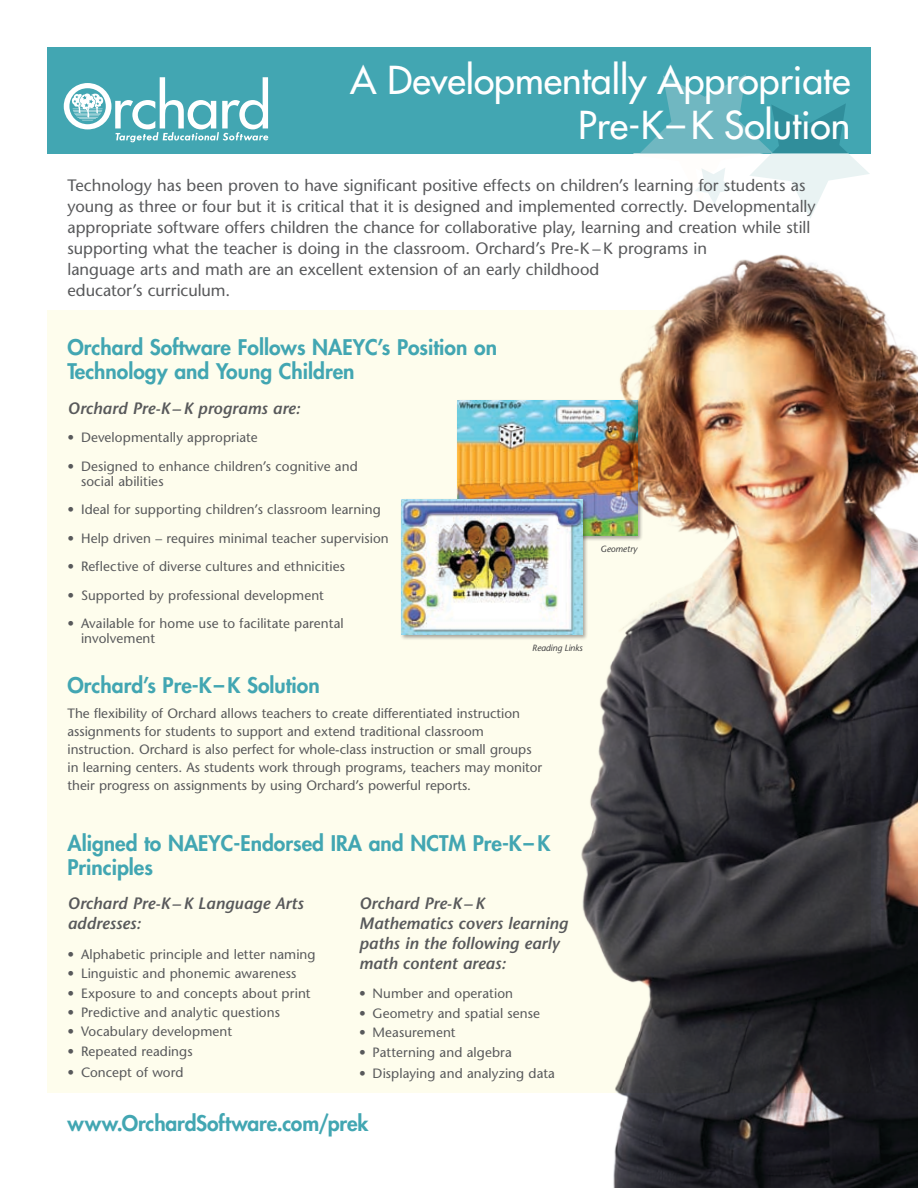
<style>
.page{position:relative;width:918px;height:1188px;background:#fff}
.page>*{position:absolute;margin:0;border:0;box-sizing:border-box;transform-origin:0 0}
.t1{font:500 37.5px/45px "Futura Std";color:#fff;text-align:right}
.t2{font:800 21px/24px "Futura Std";color:#42a6b2}
.t3{font:500 16.5px/21px "Stone Sans Std";color:#58595b}
.t4{font:italic 600 16.5px/19.8px "Stone Sans Std";color:#58595b}
.t5{font:500 13.5px/18px "Stone Sans Std";letter-spacing:.005em;color:#58595b}
.t6{font:italic 500 9px "Stone Sans Std";letter-spacing:-.01em;color:#414142}
</style>
<div class="page">
<div style="left:47px;top:47px;width:824px;height:106px;background:#42a6b2"></div>
<svg style="left:632px;top:74px;width:238px;height:115px"></svg>
<svg style="left:64px;top:77px;width:204px;height:65px"></svg>
<div style="left:47px;top:310px;width:824px;height:784px;background:#fefded"></div>
<img style="left:405px;top:189px;width:513px;height:999px">
<h1 class="t1" style="left:350px;top:58px;width:502px">A Developmentally Appropriate<br>Pre-K – K Solution</h1>
<p class="t3" style="left:68px;top:174px;width:750px">Technology has been proven to have significant positive effects on children’s learning for students as young as three or four but it is critical that it is designed and implemented correctly. Developmentally appropriate software offers children the chance for collaborative play, learning and creation while still supporting what the teacher is doing in the classroom. Orchard’s Pre-K – K programs in<br>language arts and math are an excellent extension of an early childhood<br>educator’s curriculum.</p>
<h2 class="t2" style="left:68px;top:335px;width:431px">Orchard Software Follows NAEYC’s Position on<br>Technology and Young Children</h2>
<p class="t4" style="left:68px;top:398px;width:234px">Orchard Pre-K – K programs are:</p>
<p class="t5" style="left:68px;top:429px;width:192px">• Developmentally appropriate</p>
<p class="t5" style="left:81px;top:459px;width:278px;line-height:15px;text-indent:-14px">• Designed to enhance children’s cognitive and social abilities</p>
<p class="t5" style="left:68px;top:501px;width:315px">• Ideal for supporting children’s classroom learning</p>
<p class="t5" style="left:68px;top:529px;width:323px">• Help driven – requires minimal teacher supervision</p>
<p class="t5" style="left:68px;top:558px;width:279px">• Reflective of diverse cultures and ethnicities</p>
<p class="t5" style="left:68px;top:586px;width:258px">• Supported by professional development</p>
<p class="t5" style="left:81px;top:616px;width:264px;line-height:15px;text-indent:-14px">• Available for home use to facilitate parental involvement</p>
<h2 class="t2" style="left:68px;top:673px;width:254px">Orchard’s Pre-K – K Solution</h2>
<p class="t5" style="left:68px;top:704px;width:476px">The flexibility of Orchard allows teachers to create differentiated instruction assignments for students to support and extend traditional classroom instruction. Orchard is also perfect for whole-class instruction or small groups in learning centers. As students work through programs, teachers may monitor their progress on assignments by using Orchard’s powerful reports.</p>
<p class="t6" style="left:532px;top:643px;width:52px">Reading Links</p>
<h2 class="t2" style="left:68px;top:831px;width:484px">Aligned to NAEYC-Endorsed IRA and NCTM Pre-K – K<br>Principles</h2>
<p class="t4" style="left:68px;top:893px;width:237px">Orchard Pre-K – K Language Arts addresses:</p>
<p class="t5" style="left:68px;top:945px;width:250px">• Alphabetic principle and letter naming</p>
<p class="t5" style="left:68px;top:964px;width:231px">• Linguistic and phonemic awareness</p>
<p class="t5" style="left:68px;top:984px;width:245px">• Exposure to and concepts about print</p>
<p class="t5" style="left:68px;top:1003px;width:214px">• Predictive and analytic questions</p>
<p class="t5" style="left:68px;top:1023px;width:166px">• Vocabulary development</p>
<p class="t5" style="left:68px;top:1042px;width:127px">• Repeated readings</p>
<p class="t5" style="left:68px;top:1063px;width:117px">• Concept of word</p>
<p class="t4" style="left:359px;top:893px;width:210px">Orchard Pre-K – K<br>Mathematics covers learning paths in the following early math content areas:</p>
<p class="t5" style="left:359px;top:985px;width:156px">• Number and operation</p>
<p class="t5" style="left:359px;top:1004px;width:182px">• Geometry and spatial sense</p>
<p class="t5" style="left:359px;top:1023px;width:98px">• Measurement</p>
<p class="t5" style="left:359px;top:1043px;width:154px">• Patterning and algebra</p>
<p class="t5" style="left:359px;top:1064px;width:197px">• Displaying and analyzing data</p>
<h2 class="t2" style="left:68px;top:1111px;width:303px">www.OrchardSoftware.com/prek</h2>
<p class="t6" style="left:601px;top:544px;width:38px">Geometry</p>
</div>
